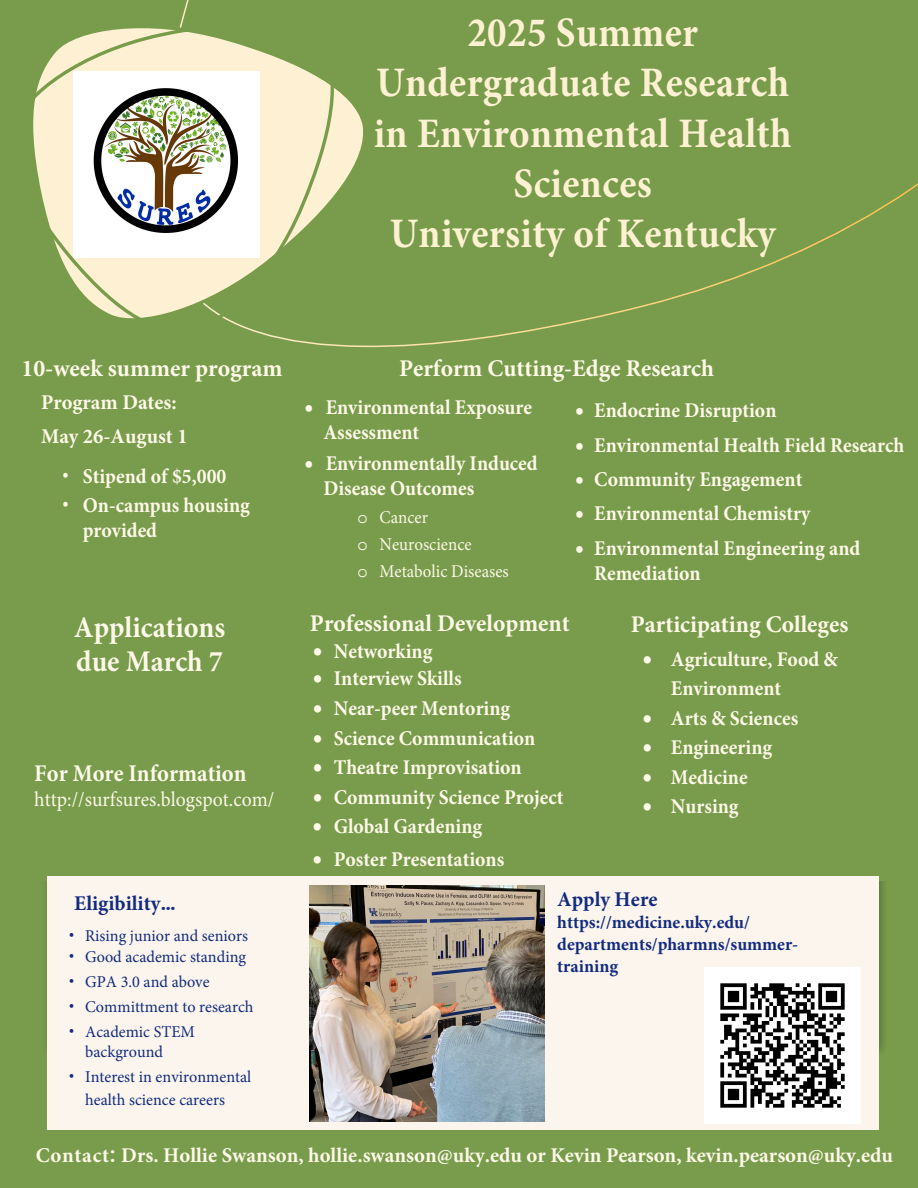
<style>
.page{position:relative;width:918px;height:1188px;background:#789c4b}
.page>*{position:absolute;margin:0;border:0;box-sizing:border-box;transform-origin:0 0}
.t1{font:700 42px/50.2px "Minion Pro";letter-spacing:.01em;color:#fef1d3;text-align:center;scale:.93 1}
.t2{font:700 30px/34px "Minion Pro";color:#fdf8e9;scale:.94 1}
.t3{font:700 24px "Minion Pro";color:#fef8e9}
.t4{font:700 24px "Minion Pro";color:#fdf8e9;scale:.94 1}
.t5{font:700 21px/25.2px "Minion Pro";color:#fef8e9;scale:.94 1}
.t6{font:700 21px/33.5px "Minion Pro";color:#fef8e9}
.t7{font:21px "Minion Pro";color:#fdf8e9;scale:.94 1}
.t8{font:700 21px "Minion Pro";color:#132b7f}
.t9{font:700 18px/21.6px "Minion Pro";color:#132b7f}
.t10{font:18px "Minion Pro";color:#fef8e9;scale:.94 1}
.t11{font:16.5px/19.8px "Minion Pro";color:#132b7f}
.s1{font-family:"Roboto";font-weight:500}
.s2{font-family:"Courier Std"}
.s3{font-family:"Roboto"}
</style>
<div class="page">
<div style="left:37px;top:881px;width:848px;height:252px;background:#000;opacity:.25"></div>
<div style="left:47px;top:876px;width:832px;height:253px;background:#fbf5ee"></div>
<svg style="left:184px;top:0;width:734px;height:347px"></svg>
<svg style="left:182px;top:12px;width:188px;height:321px"></svg>
<svg style="left:33px;top:19px;width:309px;height:314px"></svg>
<img style="left:310px;top:886px;width:234px;height:235px">
<img style="left:705px;top:968px;width:155px;height:155px">
<p class="t1" style="left:374px;top:7px;width:451px">2025 Summer<br>Undergraduate Research in Environmental Health<br>Sciences<br>University of Kentucky</p>
<p class="t3" style="left:21px;top:352px;width:263px">10-week summer program</p>
<p class="t3" style="left:399px;top:351px;width:317px">Perform Cutting-Edge Research</p>
<p class="t6" style="left:41px;top:386px;width:148px">Program Dates:<br>May 26-August 1</p>
<p class="t5" style="left:62px;top:464px;width:176px"><span class="s1">•</span> Stipend of $5,000</p>
<p class="t5" style="left:83px;top:492px;width:179px;text-indent:-21px"><span class="s1">•</span> On-campus housing provided</p>
<p class="t5" style="left:305px;top:395px;width:243px">• Environmental Exposure</p>
<p class="t5" style="left:575px;top:397px;width:215px">• Endocrine Disruption</p>
<p class="t5" style="left:323px;top:420px;width:104px">Assessment</p>
<p class="t5" style="left:305px;top:451px;width:249px">• Environmentally Induced</p>
<p class="t5" style="left:323px;top:475px;width:162px">Disease Outcomes</p>
<p class="t10" style="left:357px;top:506px;width:77px"><span class="s2">o</span> Cancer</p>
<p class="t5" style="left:575px;top:501px;width:251px">• Environmental Chemistry</p>
<p class="t10" style="left:357px;top:532px;width:123px"><span class="s2">o</span> Neuroscience</p>
<p class="t10" style="left:357px;top:559px;width:162px"><span class="s2">o</span> Metabolic Diseases</p>
<p class="t5" style="left:575px;top:432px;width:351px">• Environmental Health Field Research</p>
<p class="t5" style="left:575px;top:467px;width:243px">• Community Engagement</p>
<p class="t5" style="left:575px;top:535px;width:305px">• Environmental Engineering and</p>
<p class="t5" style="left:594px;top:561px;width:115px">Remediation</p>
<p class="t2" style="left:74px;top:610px;width:163px">Applications due March 7</p>
<p class="t4" style="left:34px;top:756px;width:227px">For More Information</p>
<p class="t7" style="left:34px;top:785px;width:257px">http://surfsures.blogspot.com/</p>
<p class="t3" style="left:310px;top:606px;width:261px">Professional Development</p>
<p class="t3" style="left:631px;top:607px;width:219px">Participating Colleges</p>
<p class="t5" style="left:313px;top:638px;width:128px">• Networking</p>
<p class="t5" style="left:643px;top:646px;width:209px">• Agriculture, Food &amp;</p>
<p class="t5" style="left:313px;top:665px;width:160px">• Interview Skills</p>
<p class="t5" style="left:671px;top:676px;width:119px">Environment</p>
<p class="t5" style="left:313px;top:696px;width:211px">• Near-peer Mentoring</p>
<p class="t5" style="left:643px;top:705px;width:167px">• Arts &amp; Sciences</p>
<p class="t5" style="left:313px;top:725px;width:238px">• Science Communication</p>
<p class="t5" style="left:643px;top:735px;width:139px">• Engineering</p>
<p class="t5" style="left:313px;top:755px;width:224px">• Theatre Improvisation</p>
<p class="t5" style="left:643px;top:764px;width:113px">• Medicine</p>
<p class="t5" style="left:313px;top:784px;width:268px">• Community Science Project</p>
<p class="t5" style="left:643px;top:793px;width:103px">• Nursing</p>
<p class="t5" style="left:313px;top:814px;width:182px">• Global Gardening</p>
<p class="t5" style="left:313px;top:847px;width:205px">• Poster Presentations</p>
<p class="t8" style="left:74px;top:888px;width:103px">Eligibility<span class="s3">…</span></p>
<p class="t11" style="left:69px;top:926px;width:181px"><span class="s1">•</span> Rising junior and seniors</p>
<p class="t11" style="left:69px;top:947px;width:179px"><span class="s1">•</span> Good academic standing</p>
<p class="t11" style="left:69px;top:972px;width:142px"><span class="s1">•</span> GPA 3.0 and above</p>
<p class="t11" style="left:69px;top:997px;width:186px"><span class="s1">•</span> Committment to research</p>
<p class="t11" style="left:85px;top:1022px;width:111px;text-indent:-16px"><span class="s1">•</span> Academic STEM background</p>
<p class="t11" style="left:85px;top:1065px;width:168px;line-height:23.2px;text-indent:-16px"><span class="s1">•</span> Interest in environmental health science careers</p>
<p class="t8" style="left:557px;top:884px;width:102px">Apply Here</p>
<p class="t9" style="left:557px;top:912px;width:243px">https://medicine.uky.edu/ departments/pharmns/summer&shy;training</p>
<p class="t6" style="left:36px;top:1138px;width:859px">Contact<span class="s3">:</span> Drs. Hollie Swanson, hollie.swanson@uky.edu or Kevin Pearson, kevin.pearson@uky.edu</p>
</div>
